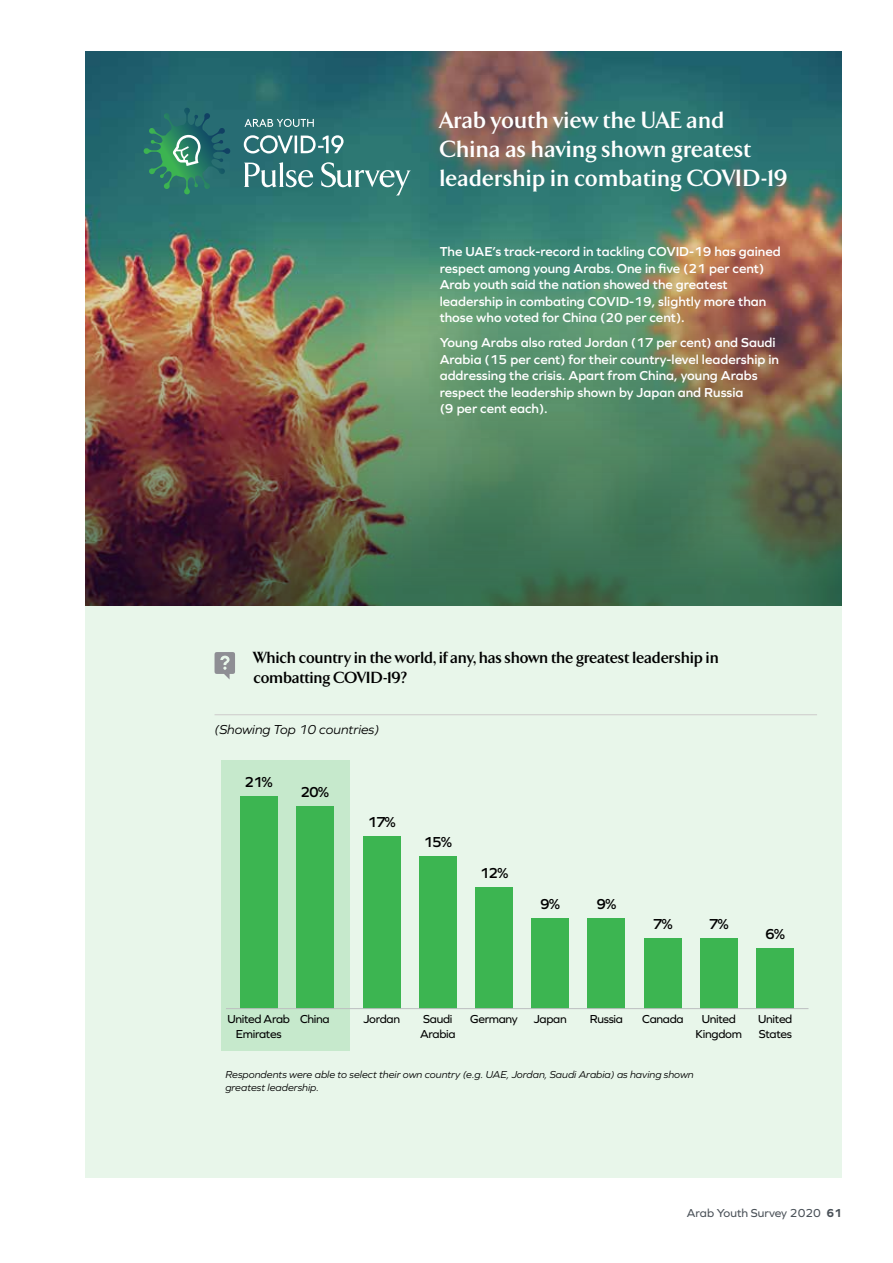
<style>
.page{position:relative;width:893px;height:1263px;background:#fff}
.page>*{position:absolute;margin:0;border:0;box-sizing:border-box;transform-origin:0 0}
.t1{font:700 24px/28.8px "TF Arrow";letter-spacing:.025em;color:#fff}
.t2{font:700 16.5px/19.8px "TF Arrow";letter-spacing:.01em;color:#000}
.t3{font:600 15px "Graphie";letter-spacing:-.075em;color:#000}
.t4{font:600 13.5px/16.5px "Graphie";color:#fff}
.t5{font:italic 13.5px "Graphie";color:#000}
.t6{font:12px/14.4px "Graphie";letter-spacing:-.025em;color:#000;text-align:center}
.t7{font:12px "Graphie";color:#495057}
.t8{font:italic 10.5px/12.6px "Graphie";color:#000}
.s1{font-weight:700}
</style>
<div class="page">
<div style="left:85px;top:51px;width:757px;height:1127px;background:#e8f6ea"></div>
<img style="left:85px;top:51px;width:757px;height:555px">
<div style="left:221px;top:760px;width:128px;height:290px;background:#c6e9cc"></div>
<div style="left:240px;top:796px;width:37px;height:213px;background:#3cb551"></div>
<div style="left:296px;top:806px;width:38px;height:203px;background:#3cb551"></div>
<div style="left:363px;top:837px;width:37px;height:172px;background:#3cb551"></div>
<div style="left:757px;top:948px;width:37px;height:61px;background:#3cb551"></div>
<div style="left:700px;top:938px;width:37px;height:71px;background:#3cb551"></div>
<div style="left:644px;top:938px;width:38px;height:71px;background:#3cb551"></div>
<div style="left:588px;top:918px;width:37px;height:91px;background:#3cb551"></div>
<div style="left:531px;top:918px;width:38px;height:91px;background:#3cb551"></div>
<div style="left:475px;top:888px;width:38px;height:121px;background:#3cb551"></div>
<div style="left:419px;top:857px;width:38px;height:152px;background:#3cb551"></div>
<hr style="left:215px;top:714px;width:602px;height:1px;background:#cdcbcb">
<svg style="left:215px;top:652px;width:20px;height:27px"></svg>
<hr style="left:226px;top:1008px;width:582px;height:1px;background:#bcbec0">
<svg style="left:143px;top:108px;width:58px;height:87px;background:#358370"></svg>
<svg style="left:244px;top:119px;width:167px;height:76px;background:#498787"></svg>
<h1 class="t1" style="left:440px;top:106px;width:349px">Arab youth view the UAE and<br>China as having shown greatest leadership in combating COVID-19</h1>
<p class="t4" style="left:440px;top:243px;width:343px">The UAE’s track-record in tackling COVID-19 has gained respect among young Arabs. One in five (21 per cent)<br>Arab youth said the nation showed the greatest leadership in combating COVID-19, slightly more than those who voted for China (20 per cent).</p>
<p class="t4" style="left:440px;top:334px;width:341px">Young Arabs also rated Jordan (17 per cent) and Saudi Arabia (15 per cent) for their country-level leadership in addressing the crisis. Apart from China, young Arabs respect the leadership shown by Japan and Russia<br>(9 per cent each).</p>
<p class="t2" style="left:254px;top:648px;width:466px">Which country in the world, if any, has shown the greatest leadership in combatting COVID-19?</p>
<p class="t5" style="left:215px;top:721px;width:166px">(Showing Top 10 countries)</p>
<p class="t3" style="left:244px;top:773px;width:30px">21%</p>
<p class="t3" style="left:301px;top:783px;width:30px">20%</p>
<p class="t3" style="left:367px;top:814px;width:30px">17%</p>
<p class="t3" style="left:424px;top:833px;width:30px">15%</p>
<p class="t3" style="left:480px;top:864px;width:30px">12%</p>
<p class="t3" style="left:540px;top:895px;width:22px">9%</p>
<p class="t3" style="left:596px;top:895px;width:22px">9%</p>
<p class="t3" style="left:653px;top:915px;width:22px">7%</p>
<p class="t3" style="left:709px;top:915px;width:22px">7%</p>
<p class="t3" style="left:765px;top:925px;width:22px">6%</p>
<p class="t6" style="left:227px;top:1012px;width:64px">United Arab<br>Emirates</p>
<p class="t6" style="left:300px;top:1012px;width:31px">China</p>
<p class="t6" style="left:363px;top:1012px;width:38px">Jordan</p>
<p class="t6" style="left:420px;top:1012px;width:37px;text-align:left">Saudi<br>Arabia</p>
<p class="t6" style="left:470px;top:1012px;width:49px">Germany</p>
<p class="t6" style="left:534px;top:1012px;width:34px">Japan</p>
<p class="t6" style="left:590px;top:1012px;width:35px">Russia</p>
<p class="t6" style="left:642px;top:1012px;width:43px">Canada</p>
<p class="t6" style="left:696px;top:1012px;width:48px">United<br>Kingdom</p>
<p class="t6" style="left:758px;top:1012px;width:36px;text-align:left">United<br>States</p>
<p class="t8" style="left:225px;top:1068px;width:470px">Respondents were able to select their own country (e.g. UAE, Jordan, Saudi Arabia) as having shown greatest leadership.</p>
<p class="t7" style="left:687px;top:1206px;width:157px">Arab Youth Survey 2020 <span class="s1">61</span></p>
</div>
